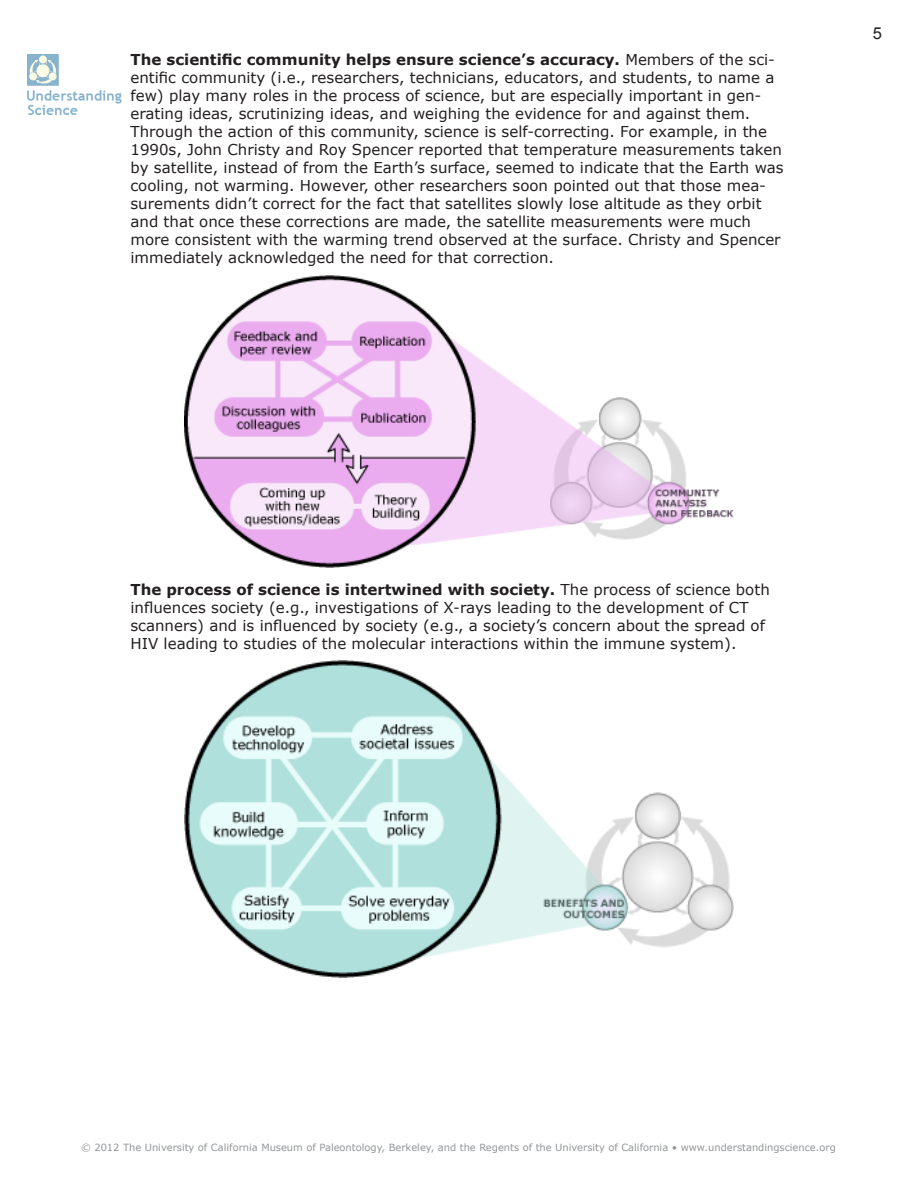
<style>
.page{position:relative;width:918px;height:1188px;background:#fff}
.page>*{position:absolute;margin:0;border:0;box-sizing:border-box;transform-origin:0 0}
.t1{font:16.5px "Arial";color:#231f20}
.t2{font:15px/18px "Verdana";color:#231f20}
.t3{font:9.9px "Verdana";color:#939598}
.s1{font-weight:700}
</style>
<div class="page">
<img style="left:27px;top:54px;width:95px;height:61px">
<img style="left:185px;top:275px;width:548px;height:293px">
<img style="left:185px;top:661px;width:548px;height:316px">
<p class="t2" style="left:130px;top:51px;width:655px"><span class="s1">The scientific community helps ensure science’s accuracy.</span> Members of the sci&shy;entific community (i.e., researchers, technicians, educators, and students, to name a few) play many roles in the process of science, but are especially important in gen&shy;erating ideas, scrutinizing ideas, and weighing the evidence for and against them.<br>Through the action of this community, science is self-correcting. For example, in the 1990s, John Christy and Roy Spencer reported that temperature measurements taken by satellite, instead of from the Earth’s surface, seemed to indicate that the Earth was cooling, not warming. However, other researchers soon pointed out that those mea&shy;surements didn’t correct for the fact that satellites slowly lose altitude as they orbit and that once these corrections are made, the satellite measurements were much more consistent with the warming trend observed at the surface. Christy and Spencer immediately acknowledged the need for that correction.</p>
<p class="t1" style="left:873px;top:22px;width:11px">5</p>
<p class="t2" style="left:130px;top:580px;width:641px"><span class="s1">The process of science is intertwined with society.</span> The process of science both influences society (e.g., investigations of X-rays leading to the development of CT scanners) and is influenced by society (e.g., a society’s concern about the spread of HIV leading to studies of the molecular interactions within the immune system).</p>
<p class="t3" style="left:81px;top:1141px;width:756px">© 2012 The University of California Museum of Paleontology, Berkeley, and the Regents of the University of California • www.understandingscience.org</p>
</div>
